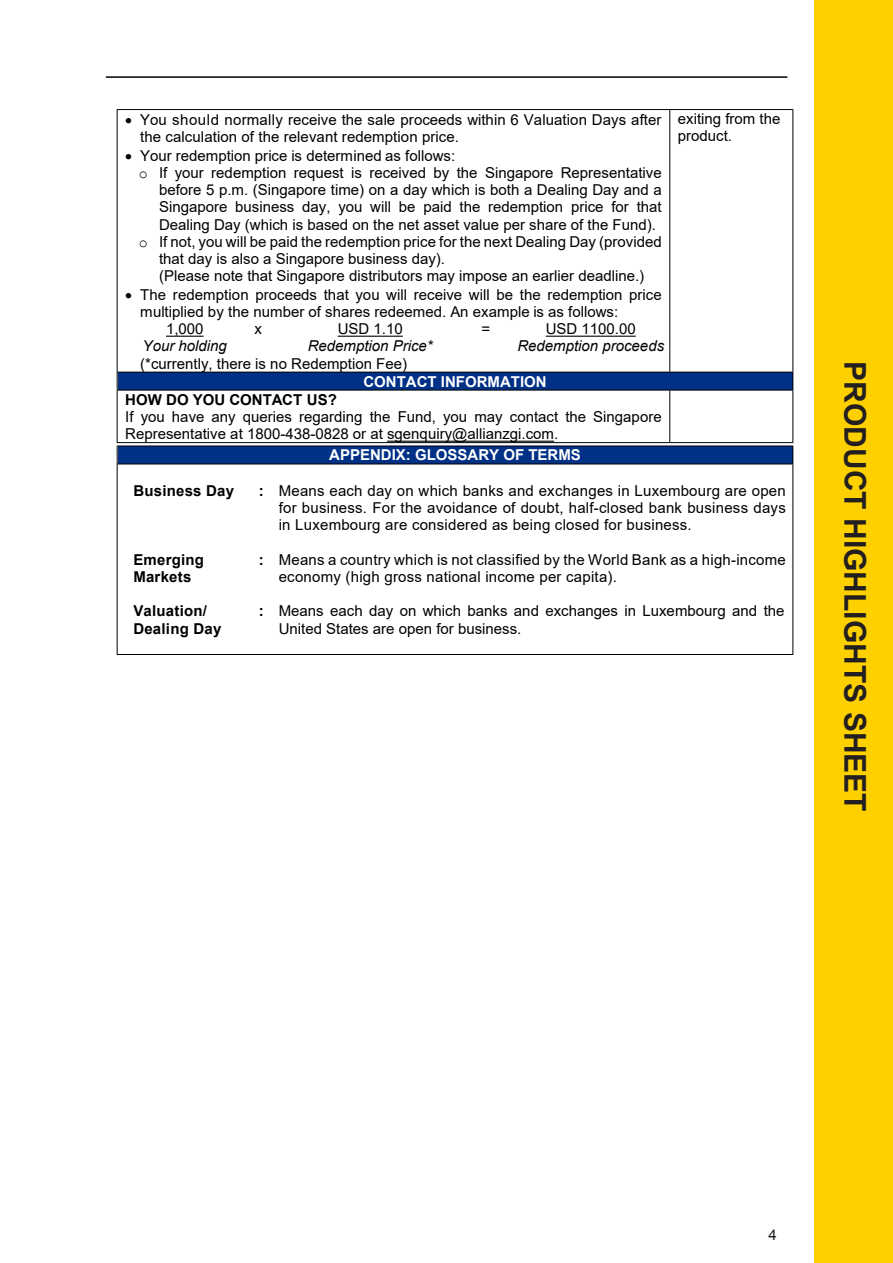
<style>
.page{position:relative;width:893px;height:1263px;background:#fff}
.page>*{position:absolute;margin:0;border:0;box-sizing:border-box;transform-origin:0 0}
.t1{font:700 30px "Arial";color:#231f20}
.t2{font:15px/17.2px "Arial";color:#000}
.t3{font:700 15px/17.2px "Arial";letter-spacing:.015em;color:#000}
.t4{font:italic 15px "Arial";color:#000}
.t5{font:700 15px "Arial";color:#fff}
.t6{font:15px "Arial";color:#231f20}
.s1{font-family:"Courier New"}
.s2{font-weight:700}
</style>
<div class="page">
<hr style="left:106px;top:76px;width:681px;height:2px;background:#000">
<hr style="left:166px;top:336px;width:38px;height:1px;background:#000">
<hr style="left:338px;top:336px;width:65px;height:1px;background:#000">
<hr style="left:546px;top:336px;width:90px;height:1px;background:#000">
<div style="left:118px;top:372px;width:674px;height:18px;background:#003186"></div>
<hr style="left:387px;top:441px;width:167px;height:1px;background:#000">
<hr style="left:117px;top:110px;width:1px;height:332px;background:#000">
<hr style="left:669px;top:110px;width:1px;height:262px;background:#000">
<hr style="left:792px;top:110px;width:1px;height:332px;background:#000">
<hr style="left:669px;top:390px;width:1px;height:52px;background:#000">
<hr style="left:117px;top:109px;width:676px;height:1px;background:#000">
<hr style="left:118px;top:372px;width:674px;height:1px;background:#000">
<hr style="left:118px;top:390px;width:674px;height:1px;background:#000">
<hr style="left:117px;top:442px;width:676px;height:1px;background:#000">
<div style="left:118px;top:446px;width:674px;height:18px;background:#003186"></div>
<hr style="left:117px;top:446px;width:1px;height:208px;background:#000">
<hr style="left:792px;top:446px;width:1px;height:208px;background:#000">
<hr style="left:117px;top:446px;width:676px;height:1px;background:#000">
<hr style="left:118px;top:464px;width:674px;height:1px;background:#000">
<hr style="left:117px;top:654px;width:676px;height:1px;background:#000">
<div style="left:814px;top:0;width:79px;height:1263px;background:#ffd000"></div>
<p class="t2" style="left:140px;top:111px;width:523px;text-indent:-15px">• You should normally receive the sale proceeds within 6 Valuation Days after the calculation of the relevant redemption price.</p>
<p class="t2" style="left:125px;top:147px;width:332px">• Your redemption price is determined as follows:</p>
<p class="t2" style="left:139px;top:164px;width:524px"><span class="s1">o</span> If your redemption request is received by the Singapore Representative</p>
<p class="t2" style="left:159px;top:181px;width:504px">before 5 p.m. (Singapore time) on a day which is both a Dealing Day and a</p>
<p class="t2" style="left:159px;top:198px;width:504px">Singapore business day, you will be paid the redemption price for that</p>
<p class="t2" style="left:159px;top:216px;width:498px">Dealing Day (which is based on the net asset value per share of the Fund).</p>
<p class="t2" style="left:139px;top:233px;width:524px"><span class="s1">o</span> If not, you will be paid the redemption price for the next Dealing Day (provided</p>
<p class="t2" style="left:159px;top:250px;width:288px">that day is also a Singapore business day).</p>
<p class="t2" style="left:159px;top:267px;width:487px">(Please note that Singapore distributors may impose an earlier deadline.)</p>
<p class="t2" style="left:125px;top:286px;width:538px">• The redemption proceeds that you will receive will be the redemption price</p>
<p class="t2" style="left:140px;top:303px;width:480px">multiplied by the number of shares redeemed. An example is as follows:</p>
<p class="t2" style="left:166px;top:320px;width:39px">1,000</p>
<p class="t2" style="left:255px;top:320px;width:9px">x</p>
<p class="t2" style="left:338px;top:320px;width:67px">USD 1.10</p>
<p class="t2" style="left:481px;top:320px;width:10px">=</p>
<p class="t2" style="left:546px;top:320px;width:92px">USD 1100.00</p>
<p class="t4" style="left:143px;top:336px;width:86px">Your holding</p>
<p class="t4" style="left:308px;top:336px;width:127px">Redemption Price*</p>
<p class="t4" style="left:517px;top:336px;width:148px">Redemption proceeds</p>
<p class="t2" style="left:140px;top:355px;width:268px">(*currently, there is no Redemption Fee)</p>
<p class="t2" style="left:678px;top:110px;width:104px">exiting from the product.</p>
<p class="t5" style="left:363px;top:371px;width:185px">CONTACT INFORMATION</p>
<p class="t2" style="left:125px;top:391px;width:538px"><span class="s2">HOW DO YOU CONTACT US?<br></span>If you have any queries regarding the Fund, you may contact the Singapore<br>Representative at 1800-438-0828 or at sgenquiry@allianzgi.com.</p>
<p class="t5" style="left:329px;top:445px;width:253px">APPENDIX: GLOSSARY OF TERMS</p>
<p class="t3" style="left:133px;top:482px;width:102px">Business Day</p>
<p class="t2" style="left:279px;top:482px;width:509px;text-align:justify;text-indent:-20px"><span class="s2">:</span> Means each day on which banks and exchanges in Luxembourg are open for business. For the avoidance of doubt, half-closed bank business days in Luxembourg are considered as being closed for business.</p>
<p class="t3" style="left:133px;top:551px;width:72px">Emerging<br>Markets</p>
<p class="t3" style="left:133px;top:603px;width:90px">Valuation/<br>Dealing Day</p>
<p class="t2" style="left:279px;top:551px;width:509px;text-indent:-20px"><span class="s2">:</span> Means a country which is not classified by the World Bank as a high-income economy (high gross national income per capita).</p>
<p class="t2" style="left:279px;top:602px;width:507px;text-indent:-20px"><span class="s2">:</span> Means each day on which banks and exchanges in Luxembourg and the<br>United States are open for business.</p>
<h1 class="t1" style="left:875px;top:361px;width:452px;rotate:90deg">PRODUCT HIGHLIGHTS SHEET</h1>
<p class="t2" style="left:753px;top:1226px;width:27px">409</p>
<p class="t6" style="left:768px;top:1225px;width:10px">4</p>
</div>
